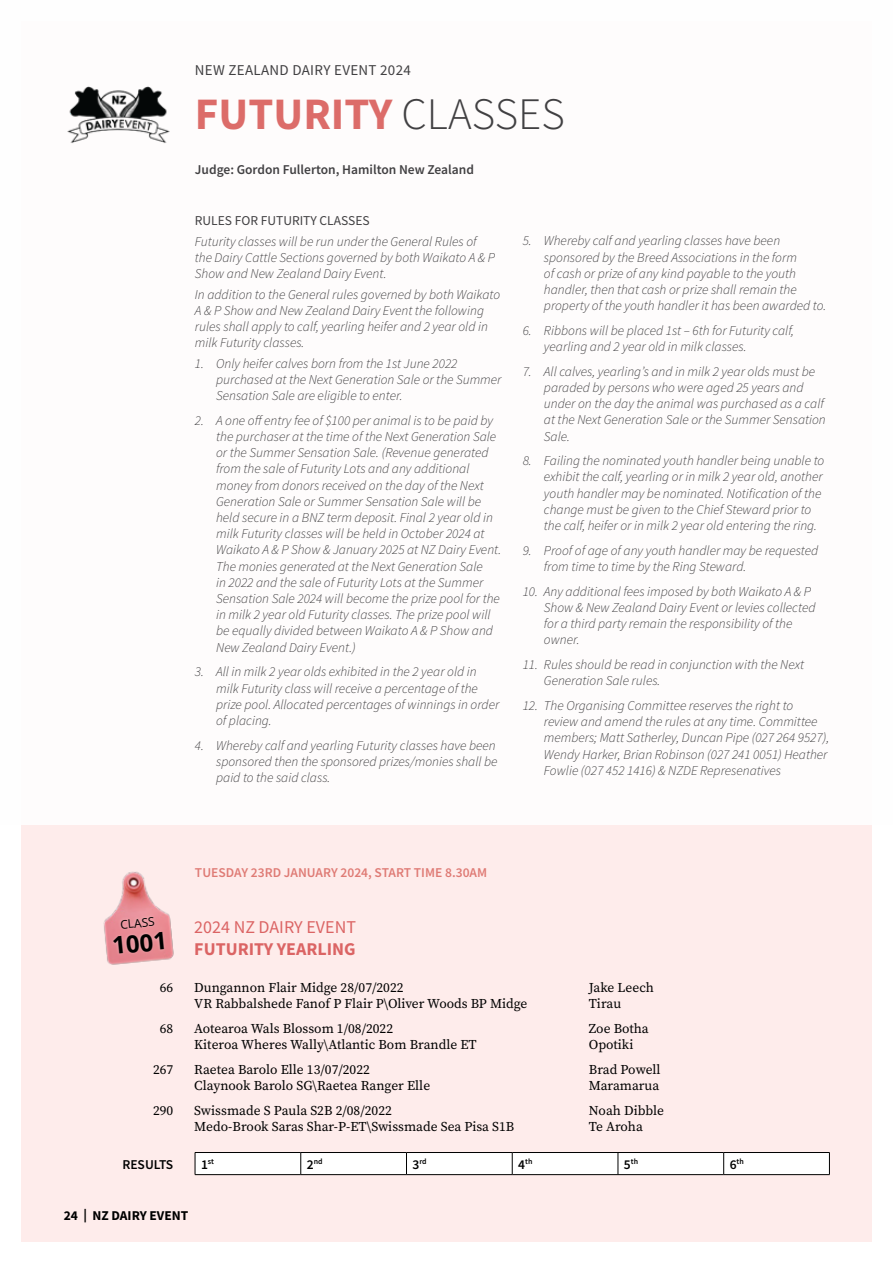
<style>
.page{position:relative;width:893px;height:1263px;background:#fff}
.page>*{position:absolute;margin:0;border:0;box-sizing:border-box;transform-origin:0 0}
.t1{font:700 45px "Source Sans Pro";color:#dc6c69}
.t2{font:700 24px "Open Sans";color:#000}
.t3{font:18px "Source Sans Pro";color:#db6464}
.t4{font:700 18px "Source Sans Pro";color:#db6464}
.t5{font:15px "Source Sans Pro";letter-spacing:.02em;color:#414042}
.t6{font:italic 300 13.5px/16.2px "Source Sans Pro";color:#414042}
.t7{font:13.5px "Source Serif Pro";color:#000}
.t8{font:600 13.5px "Source Sans Pro";color:#414042}
.t9{font:600 13.5px "Source Sans Pro";color:#df7b75}
.t10{font:13.5px "Source Sans Pro";color:#414042}
.t11{font:700 13.5px "Source Sans Pro";color:#000}
.t12{font:600 13.5px "Source Sans Pro";color:#000}
.t13{font:12px "Open Sans";color:#000}
.t14{font:600 7.8px "Source Sans Pro";color:#000}
.s1{font-weight:300;color:#414042}
.s2{font-size:13.5px}
</style>
<div class="page">
<div style="left:21px;top:21px;width:851px;height:1221px;background:#feeceb"></div>
<div style="left:0;top:0;width:893px;height:824px;background:#fefefe"></div>
<img style="left:67px;top:86px;width:103px;height:57px">
<img style="left:103px;top:872px;width:71px;height:93px">
<svg style="left:110px;top:913px;width:58px;height:45px;background:#e9929a"></svg>
<div style="left:195px;top:1152px;width:635px;height:22px;background:#fff"></div>
<hr style="left:195px;top:1174px;width:106px;height:1px;background:#000">
<hr style="left:301px;top:1174px;width:105px;height:1px;background:#000">
<hr style="left:406px;top:1174px;width:106px;height:1px;background:#000">
<hr style="left:512px;top:1174px;width:106px;height:1px;background:#000">
<hr style="left:618px;top:1174px;width:106px;height:1px;background:#000">
<hr style="left:724px;top:1174px;width:106px;height:1px;background:#000">
<p class="t5" style="left:195px;top:61px;width:218px">NEW ZEALAND DAIRY EVENT 2024</p>
<h1 class="t1" style="left:195px;top:84px;width:371px">FUTURITY <span class="s1">CLASSES</span></h1>
<p class="t8" style="left:195px;top:161px;width:281px">Judge: Gordon Fullerton, Hamilton New Zealand</p>
<p class="t10" style="left:195px;top:212px;width:176px">RULES FOR FUTURITY CLASSES</p>
<p class="t6" style="left:195px;top:233px;width:302px">Futurity classes will be run under the General Rules of the Dairy Cattle Sections governed by both Waikato A &amp; P<br>Show and New Zealand Dairy Event.</p>
<p class="t6" style="left:195px;top:286px;width:307px">In addition to the General rules governed by both Waikato A &amp; P Show and New Zealand Dairy Event the following rules shall apply to calf, yearling heifer and 2 year old in milk Futurity classes.</p>
<p class="t6" style="left:216px;top:355px;width:287px;text-indent:-21px">1. Only heifer calves born from the 1st June 2022 purchased at the Next Generation Sale or the Summer<br>Sensation Sale are eligible to enter.</p>
<p class="t6" style="left:216px;top:412px;width:287px;text-indent:-21px">2. A one off entry fee of $100 per animal is to be paid by the purchaser at the time of the Next Generation Sale or the Summer Sensation Sale. (Revenue generated from the sale of Futurity Lots and any additional money from donors received on the day of the Next Generation Sale or Summer Sensation Sale will be held secure in a BNZ term deposit. Final 2 year old in milk Futurity classes will be held in October 2024 at Waikato A &amp; P Show &amp; January 2025 at NZ Dairy Event.<br>The monies generated at the Next Generation Sale<br>in 2022 and the sale of Futurity Lots at the Summer Sensation Sale 2024 will become the prize pool for the in milk 2 year old Futurity classes. The prize pool will be equally divided between Waikato A &amp; P Show and New Zealand Dairy Event.)</p>
<p class="t6" style="left:216px;top:664px;width:285px;text-indent:-21px">3. All in milk 2 year olds exhibited in the 2 year old in milk Futurity class will receive a percentage of the prize pool. Allocated percentages of winnings in order of placing.</p>
<p class="t6" style="left:216px;top:737px;width:283px;text-indent:-21px">4. Whereby calf and yearling Futurity classes have been sponsored then the sponsored prizes/monies shall be paid to the said class.</p>
<p class="t6" style="left:544px;top:233px;width:284px;text-indent:-21px">5. Whereby calf and yearling classes have been sponsored by the Breed Associations in the form<br>of cash or prize of any kind payable to the youth handler, then that cash or prize shall remain the property of the youth handler it has been awarded to.</p>
<p class="t6" style="left:544px;top:322px;width:252px;text-indent:-21px">6. Ribbons will be placed 1st – 6th for Futurity calf, yearling and 2 year old in milk classes.</p>
<p class="t6" style="left:544px;top:363px;width:283px;text-indent:-21px">7. All calves, yearling’s and in milk 2 year olds must be paraded by persons who were aged 25 years and under on the day the animal was purchased as a calf at the Next Generation Sale or the Summer Sensation Sale.</p>
<p class="t6" style="left:544px;top:453px;width:282px;text-indent:-21px">8. Failing the nominated youth handler being unable to exhibit the calf, yearling or in milk 2 year old, another youth handler may be nominated. Notification of the change must be given to the Chief Steward prior to the calf, heifer or in milk 2 year old entering the ring.</p>
<p class="t6" style="left:544px;top:542px;width:276px;text-indent:-21px">9. Proof of age of any youth handler may be requested from time to time by the Ring Steward.</p>
<p class="t6" style="left:544px;top:583px;width:273px;text-indent:-21px">10. Any additional fees imposed by both Waikato A &amp; P Show &amp; New Zealand Dairy Event or levies collected for a third party remain the responsibility of the owner.</p>
<p class="t6" style="left:544px;top:656px;width:262px;text-indent:-21px">11. Rules should be read in conjunction with the Next<br>Generation Sale rules.</p>
<p class="t6" style="left:544px;top:697px;width:287px;text-indent:-21px">12. The Organising Committee reserves the right to review and amend the rules at any time. Committee members; Matt Satherley, Duncan Pipe (027 264 9527), Wendy Harker, Brian Robinson (027 241 0051) Heather Fowlie (027 452 1416) &amp; NZDE Represenatives</p>
<p class="t13" style="left:119px;top:916px;width:36px;rotate:-6deg">CLASS</p>
<h2 class="t2" style="left:111px;top:928px;width:56px;rotate:-5deg">1001</h2>
<p class="t9" style="left:195px;top:864px;width:294px">TUESDAY 23RD JANUARY 2024, START TIME 8.30AM</p>
<h3 class="t3" style="left:194px;top:916px;width:163px">2024 NZ DAIRY EVENT</h3>
<h3 class="t4" style="left:194px;top:936px;width:163px">FUTURITY YEARLING</h3>
<p class="t7" style="left:160px;top:978px;width:15px">66</p>
<p class="t7" style="left:194px;top:978px;width:211px">Dungannon Flair Midge 28/07/2022</p>
<p class="t7" style="left:589px;top:978px;width:67px">Jake Leech</p>
<p class="t7" style="left:194px;top:995px;width:335px">VR Rabbalshede Fanof P Flair P\Oliver Woods BP Midge</p>
<p class="t7" style="left:589px;top:995px;width:34px">Tirau</p>
<p class="t7" style="left:160px;top:1019px;width:15px">68</p>
<p class="t7" style="left:194px;top:1019px;width:200px">Aotearoa Wals Blossom 1/08/2022</p>
<p class="t7" style="left:589px;top:1019px;width:62px">Zoe Botha</p>
<p class="t7" style="left:194px;top:1036px;width:284px">Kiteroa Wheres Wally\Atlantic Bom Brandle ET</p>
<p class="t7" style="left:589px;top:1036px;width:46px">Opotiki</p>
<p class="t7" style="left:153px;top:1060px;width:22px">267</p>
<p class="t7" style="left:194px;top:1060px;width:177px">Raetea Barolo Elle 13/07/2022</p>
<p class="t7" style="left:589px;top:1060px;width:73px">Brad Powell</p>
<p class="t7" style="left:194px;top:1076px;width:237px">Claynook Barolo SG\Raetea Ranger Elle</p>
<p class="t7" style="left:589px;top:1076px;width:72px">Maramarua</p>
<p class="t7" style="left:153px;top:1101px;width:22px">290</p>
<p class="t7" style="left:194px;top:1101px;width:199px">Swissmade S Paula S2B 2/08/2022</p>
<p class="t7" style="left:589px;top:1101px;width:77px">Noah Dibble</p>
<p class="t7" style="left:194px;top:1117px;width:322px">Medo-Brook Saras Shar-P-ET\Swissmade Sea Pisa S1B</p>
<p class="t7" style="left:589px;top:1117px;width:56px">Te Aroha</p>
<p class="t12" style="left:122px;top:1155px;width:52px">RESULTS</p>
<p class="t14" style="left:201px;top:1156px;width:15px"><span class="s2">1</span>st</p>
<p class="t14" style="left:307px;top:1156px;width:17px"><span class="s2">2</span>nd</p>
<p class="t14" style="left:412px;top:1156px;width:16px"><span class="s2">3</span>rd</p>
<p class="t14" style="left:518px;top:1156px;width:16px"><span class="s2">4</span>th</p>
<p class="t14" style="left:624px;top:1156px;width:16px"><span class="s2">5</span>th</p>
<p class="t14" style="left:730px;top:1156px;width:16px"><span class="s2">6</span>th</p>
<p class="t11" style="left:64px;top:1207px;width:126px">24 | NZ DAIRY EVENT</p>
</div>
